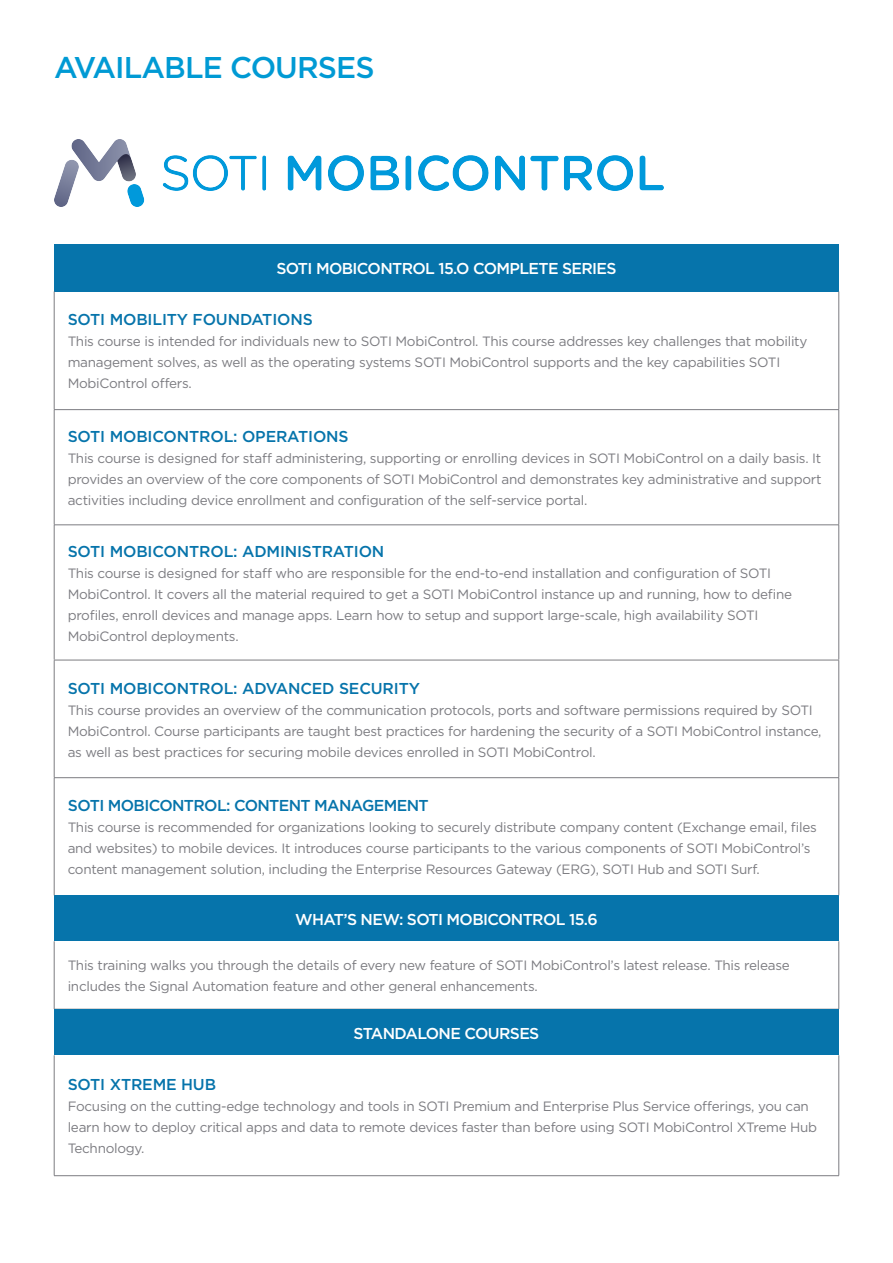
<style>
.page{position:relative;width:893px;height:1263px;background:#fff}
.page>*{position:absolute;margin:0;border:0;box-sizing:border-box;transform-origin:0 0}
.t1{font:500 30px "Gotham";letter-spacing:-.03em;color:#009ad4}
.t2{font:500 15.75px "Gotham";letter-spacing:-.01em;color:#0674ab}
.t3{font:500 15.75px "Gotham";letter-spacing:-.04em;color:#fff}
.t4{font:500 15.75px "Gotham";letter-spacing:-.04em;color:#0674ab}
.t5{font:13.5px/21px "Gotham";letter-spacing:-.02em;color:#7c7c81}
</style>
<div class="page">
<img style="left:54px;top:139px;width:609px;height:68px">
<div style="left:54px;top:895px;width:785px;height:46px;background:#0674ab"></div>
<hr style="left:54px;top:660px;width:785px;height:1px;background:#7c7c81">
<hr style="left:54px;top:660px;width:1px;height:117px;background:#7c7c81">
<hr style="left:838px;top:660px;width:1px;height:117px;background:#7c7c81">
<hr style="left:54px;top:777px;width:785px;height:1px;background:#7c7c81">
<hr style="left:54px;top:778px;width:1px;height:117px;background:#7c7c81">
<hr style="left:838px;top:778px;width:1px;height:117px;background:#7c7c81">
<hr style="left:54px;top:941px;width:1px;height:68px;background:#7c7c81">
<hr style="left:838px;top:941px;width:1px;height:68px;background:#7c7c81">
<div style="left:54px;top:244px;width:785px;height:47px;background:#0674ab"></div>
<hr style="left:54px;top:291px;width:1px;height:118px;background:#7c7c81">
<hr style="left:838px;top:291px;width:1px;height:118px;background:#7c7c81">
<hr style="left:54px;top:410px;width:1px;height:115px;background:#7c7c81">
<hr style="left:838px;top:410px;width:1px;height:115px;background:#7c7c81">
<hr style="left:54px;top:525px;width:1px;height:134px;background:#7c7c81">
<hr style="left:838px;top:525px;width:1px;height:134px;background:#7c7c81">
<hr style="left:54px;top:525px;width:785px;height:1px;background:#7c7c81">
<hr style="left:54px;top:409px;width:785px;height:1px;background:#7c7c81">
<div style="left:54px;top:1009px;width:785px;height:46px;background:#0674ab"></div>
<hr style="left:54px;top:1055px;width:1px;height:120px;background:#7c7c81">
<hr style="left:838px;top:1055px;width:1px;height:120px;background:#7c7c81">
<hr style="left:54px;top:1175px;width:785px;height:1px;background:#7c7c81">
<p class="t1" style="left:54px;top:48px;width:322px">AVAILABLE COURSES</p>
<p class="t3" style="left:276px;top:258px;width:342px">SOTI MOBICONTROL 15.O COMPLETE SERIES</p>
<p class="t2" style="left:68px;top:309px;width:247px">SOTI MOBILITY FOUNDATIONS</p>
<p class="t5" style="left:68px;top:331px;width:741px">This course is intended for individuals new to SOTI MobiControl. This course addresses key challenges that mobility management solves, as well as the operating systems SOTI MobiControl supports and the key capabilities SOTI<br>MobiControl offers.</p>
<p class="t2" style="left:68px;top:426px;width:282px">SOTI MOBICONTROL: OPERATIONS</p>
<p class="t5" style="left:68px;top:447px;width:755px;text-align:justify">This course is designed for staff administering, supporting or enrolling devices in SOTI MobiControl on a daily basis. It provides an overview of the core components of SOTI MobiControl and demonstrates key administrative and support activities including device enrollment and configuration of the self-service portal.</p>
<p class="t2" style="left:68px;top:541px;width:318px">SOTI MOBICONTROL: ADMINISTRATION</p>
<p class="t5" style="left:68px;top:562px;width:726px">This course is designed for staff who are responsible for the end-to-end installation and configuration of SOTI MobiControl. It covers all the material required to get a SOTI MobiControl instance up and running, how to define profiles, enroll devices and manage apps. Learn how to setup and support large-scale, high availability SOTI MobiControl deployments.</p>
<p class="t2" style="left:68px;top:678px;width:354px">SOTI MOBICONTROL: ADVANCED SECURITY</p>
<p class="t5" style="left:68px;top:699px;width:755px">This course provides an overview of the communication protocols, ports and software permissions required by SOTI<br>MobiControl. Course participants are taught best practices for hardening the security of a SOTI MobiControl instance, as well as best practices for securing mobile devices enrolled in SOTI MobiControl.</p>
<p class="t4" style="left:68px;top:795px;width:362px">SOTI MOBICONTROL: CONTENT MANAGEMENT</p>
<p class="t5" style="left:68px;top:817px;width:751px">This course is recommended for organizations looking to securely distribute company content (Exchange email, files and websites) to mobile devices. It introduces course participants to the various components of SOTI MobiControl’s content management solution, including the Enterprise Resources Gateway (ERG), SOTI Hub and SOTI Surf.</p>
<p class="t3" style="left:295px;top:909px;width:304px">WHAT’S NEW: SOTI MOBICONTROL 15.6</p>
<p class="t5" style="left:68px;top:954px;width:724px">This training walks you through the details of every new feature of SOTI MobiControl’s latest release. This release includes the Signal Automation feature and other general enhancements.</p>
<p class="t3" style="left:354px;top:1023px;width:187px">STANDALONE COURSES</p>
<p class="t2" style="left:68px;top:1074px;width:150px">SOTI XTREME HUB</p>
<p class="t5" style="left:68px;top:1096px;width:751px">Focusing on the cutting-edge technology and tools in SOTI Premium and Enterprise Plus Service offerings, you can learn how to deploy critical apps and data to remote devices faster than before using SOTI MobiControl XTreme Hub<br>Technology.</p>
</div>
